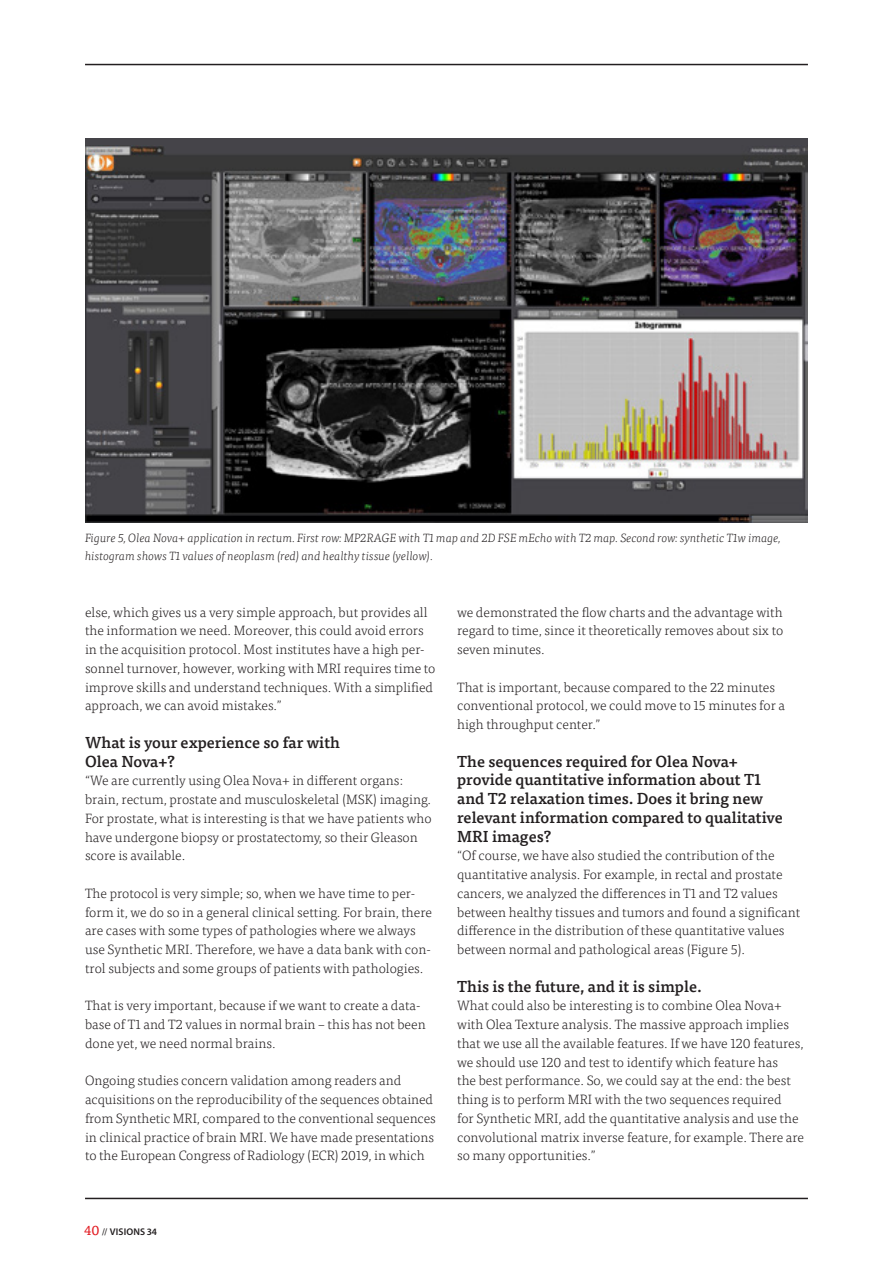
<style>
.page{position:relative;width:893px;height:1263px;background:#fff}
.page>*{position:absolute;margin:0;border:0;box-sizing:border-box;transform-origin:0 0}
.t1{font:500 15.75px/18.8px "Tisa Pro";color:#231f20}
.t2{font:300 13.5px/18.8px "Tisa Pro";color:#231f20}
.t3{font:italic 300 12px/18.8px "Tisa Pro";color:#231f20}
.t4{font:600 9.75px "Myriad Pro";letter-spacing:.015em;color:#231f20}
.s1{font-family:"Tisa Pro";font-weight:400;font-size:13.5px;color:#e21a21}
.s2{font-weight:400}
</style>
<div class="page">
<hr style="left:85px;top:64px;width:723px;height:1px;background:#231f20">
<hr style="left:85px;top:1198px;width:723px;height:1px;background:#231f20">
<div style="left:85px;top:138px;width:723px;height:385px;background:#454449"></div>
<img style="left:85px;top:146px;width:723px;height:377px">
<p class="t3" style="left:85px;top:527px;width:697px">Figure 5, Olea Nova+ application in rectum. First row: MP2RAGE with T1 map and 2D FSE mEcho with T2 map. Second row: synthetic T1w image, histogram shows T1 values of neoplasm (red) and healthy tissue (yellow).</p>
<p class="t2" style="left:85px;top:602px;width:352px">else, which gives us a very simple approach, but provides all the information we need. Moreover, this could avoid errors in the acquisition protocol. Most institutes have a high per&shy;sonnel turnover, however, working with MRI requires time to improve skills and understand techniques. With a simplified approach, we can avoid mistakes.”</p>
<p class="t1" style="left:85px;top:732px;width:257px">What is your experience so far with<br>Olea Nova+?</p>
<p class="t2" style="left:85px;top:771px;width:348px">“We are currently using Olea Nova+ in different organs: brain, rectum, prostate and musculoskeletal (MSK) imaging.<br>For prostate, what is interesting is that we have patients who have undergone biopsy or prostatectomy, so their Gleason score is available.</p>
<p class="t2" style="left:85px;top:883px;width:348px">The protocol is very simple; so, when we have time to per&shy;form it, we do so in a general clinical setting. For brain, there are cases with some types of pathologies where we always use Synthetic MRI. Therefore, we have a data bank with con&shy;trol subjects and some groups of patients with pathologies.</p>
<p class="t2" style="left:85px;top:996px;width:342px">That is very important, because if we want to create a data&shy;base of T1 and T2 values in normal brain – this has not been done yet, we need normal brains.</p>
<p class="t2" style="left:85px;top:1071px;width:352px">Ongoing studies concern validation among readers and acquisitions on the reproducibility of the sequences obtained from Synthetic MRI, compared to the conventional sequences in clinical practice of brain MRI. We have made presentations to the European Congress of Radiology (ECR) 2019, in which</p>
<p class="t2" style="left:457px;top:602px;width:328px;text-align:justify">we demonstrated the flow charts and the advantage with regard to time, since it theoretically removes about six to seven minutes.</p>
<p class="t2" style="left:457px;top:677px;width:330px">That is important, because compared to the 22 minutes conventional protocol, we could move to 15 minutes for a high throughput center.”</p>
<p class="t1" style="left:457px;top:751px;width:327px">The sequences required for Olea Nova+ provide quantitative information about T1 and T2 relaxation times. Does it bring new relevant information compared to qualitative MRI images?</p>
<p class="t2" style="left:457px;top:846px;width:345px">“Of course, we have also studied the contribution of the quantitative analysis. For example, in rectal and prostate cancers, we analyzed the differences in T1 and T2 values between healthy tissues and tumors and found a significant difference in the distribution of these quantitative values between normal and pathological areas (Figure 5).</p>
<p class="t1" style="left:457px;top:976px;width:246px">This is the future, and it is simple.</p>
<p class="t2" style="left:457px;top:996px;width:349px">What could also be interesting is to combine Olea Nova+ with Olea Texture analysis. The massive approach implies that we use all the available features. If we have 120 features, we should use 120 and test to identify which feature has<br>the best performance. So, we could say at the end: the best thing is to perform MRI with the two sequences required<br>for Synthetic MRI, add the quantitative analysis and use the convolutional matrix inverse feature, for example. There are so many opportunities.”</p>
<p class="t4" style="left:84px;top:1226px;width:74px"><span class="s1">40</span> <span class="s2">//</span>VISIONS 34</p>
</div>
